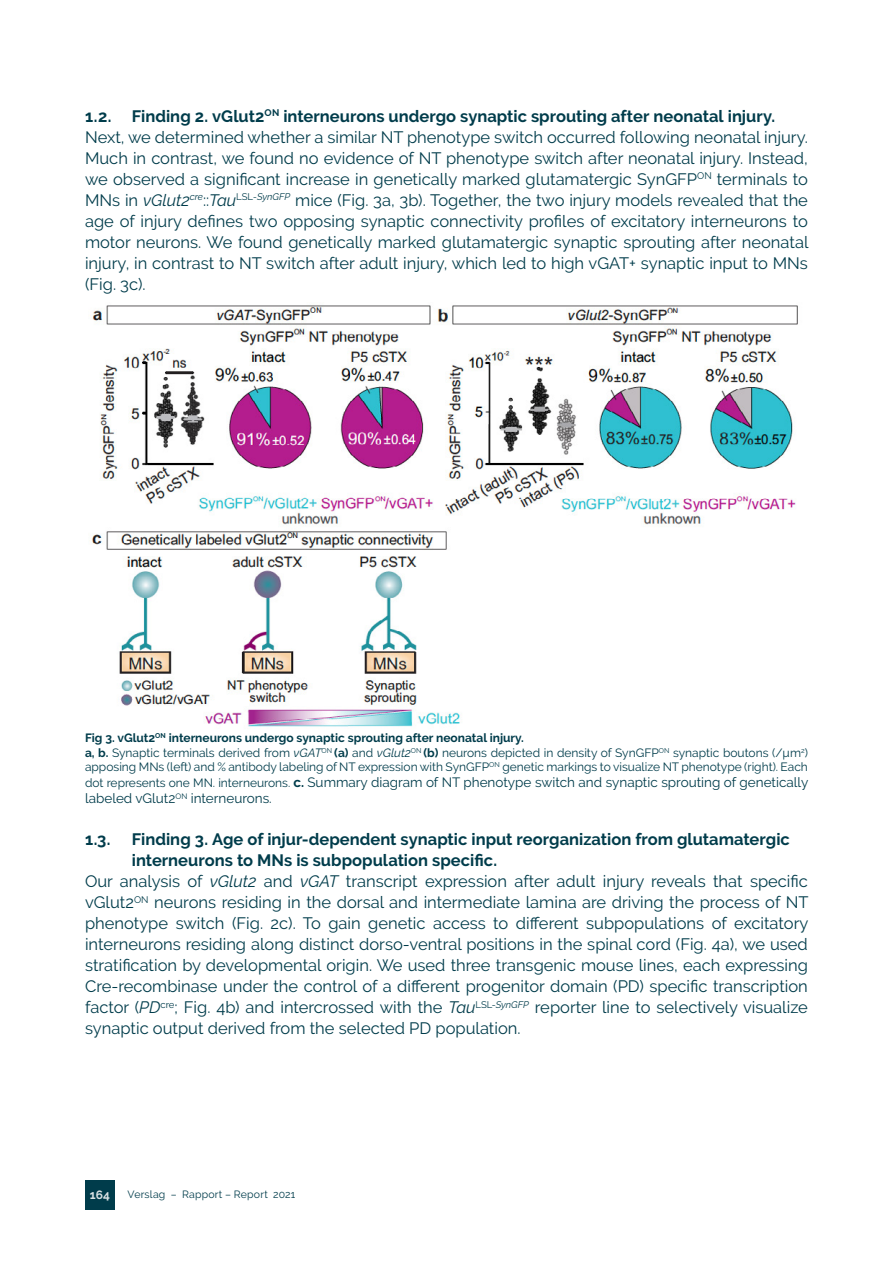
<style>
.page{position:relative;width:893px;height:1263px;background:#fff}
.page>*{position:absolute;margin:0;border:0;box-sizing:border-box;transform-origin:0 0}
.c_body{font:16.5px/21px "Raleway";color:#003c4b;text-align:justify}
.t1{font:700 16.5px/21px "Raleway";color:#003c4b}
.d_caption{font:13.5px/16.2px "Raleway";color:#003c4b}
.d_caption-2{font:12px/14.4px "Raleway";color:#003c4b}
.d_caption-3{font:700 12px "Raleway";color:#003c4b}
.t2{font:700 12px "Raleway";color:#dae2e4}
.t3{font:10.5px "Raleway";letter-spacing:.02em;color:#003c4b}
.s1{font-style:italic}
.s2{font-weight:700}
.s3{font-size:12px}
</style>
<div class="page">
<svg style="left:85px;top:1180px;width:30px;height:30px"></svg>
<img style="left:91px;top:305px;width:707px;height:422px">
<p class="t1" style="left:85px;top:106px;width:692px">1.2. Finding 2. vGlut2<sup>ON</sup> interneurons undergo synaptic sprouting after neonatal injury.</p>
<p class="c_body" style="left:85px;top:126px;width:725px">Next, we determined whether a similar NT phenotype switch occurred following neonatal injury.<br>Much in contrast, we found no evidence of NT phenotype switch after neonatal injury. Instead, we observed a significant increase in genetically marked glutamatergic SynGFP<sup>ON</sup> terminals to MNs in <span class="s1">vGlut2</span><sup>cre</sup>::<span class="s1">Tau</span><sup>LSL</sup><sup>-SynGFP</sup> mice (Fig. 3a, 3b). Together, the two injury models revealed that the age of injury defines two opposing synaptic connectivity profiles of excitatory interneurons to motor neurons. We found genetically marked glutamatergic synaptic sprouting after neonatal injury, in contrast to NT switch after adult injury, which led to high vGAT+ synaptic input to MNs (Fig. 3c).</p>
<p class="d_caption-3" style="left:85px;top:731px;width:440px">Fig 3. vGlut2<sup>ON</sup> interneurons undergo synaptic sprouting after neonatal injury.</p>
<p class="d_caption-2" style="left:85px;top:745px;width:724px"><span class="s2">a, b.</span> Synaptic terminals derived from <span class="s1">vGAT</span><sup>ON</sup> <span class="s2">(a)</span> and <span class="s1">vGlut2</span><sup>ON</sup> <span class="s2">(b)</span> neurons depicted in density of SynGFP<sup>ON</sup> synaptic boutons (/µm<sup>2</sup>) apposing MNs (left) and % antibody labeling of NT expression with SynGFP<sup>ON</sup> genetic markings to visualize NT phenotype (right). Each</p>
<p class="d_caption" style="left:85px;top:774px;width:725px"><span class="s3">dot represents one MN. interneurons.</span> <span class="s2">c.</span> Summary diagram of NT phenotype switch and synaptic sprouting of genetically labeled vGlut2<sup>ON</sup> interneurons.</p>
<p class="t1" style="left:85px;top:829px;width:27px">1.3.</p>
<p class="t1" style="left:132px;top:829px;width:660px">Finding 3. Age of injur-dependent synaptic input reorganization from glutamatergic interneurons to MNs is subpopulation specific.</p>
<p class="c_body" style="left:85px;top:871px;width:725px">Our analysis of <span class="s1">vGlut2</span> and <span class="s1">vGAT</span> transcript expression after adult injury reveals that specific vGlut2<sup>ON</sup> neurons residing in the dorsal and intermediate lamina are driving the process of NT phenotype switch (Fig. 2c). To gain genetic access to different subpopulations of excitatory interneurons residing along distinct dorso-ventral positions in the spinal cord (Fig. 4a), we used stratification by developmental origin. We used three transgenic mouse lines, each expressing Cre-recombinase under the control of a different progenitor domain (PD) specific transcription factor (<span class="s1">PD</span><sup>cre</sup>; Fig. 4b) and intercrossed with the <span class="s1">Tau</span><sup>LSL-</sup><sup>SynGFP</sup> reporter line to selectively visualize synaptic output derived from the selected PD population.</p>
<p class="t2" style="left:90px;top:1188px;width:22px">164</p>
<p class="t3" style="left:128px;top:1188px;width:169px">Verslag – Rapport – Report 2021</p>
</div>
